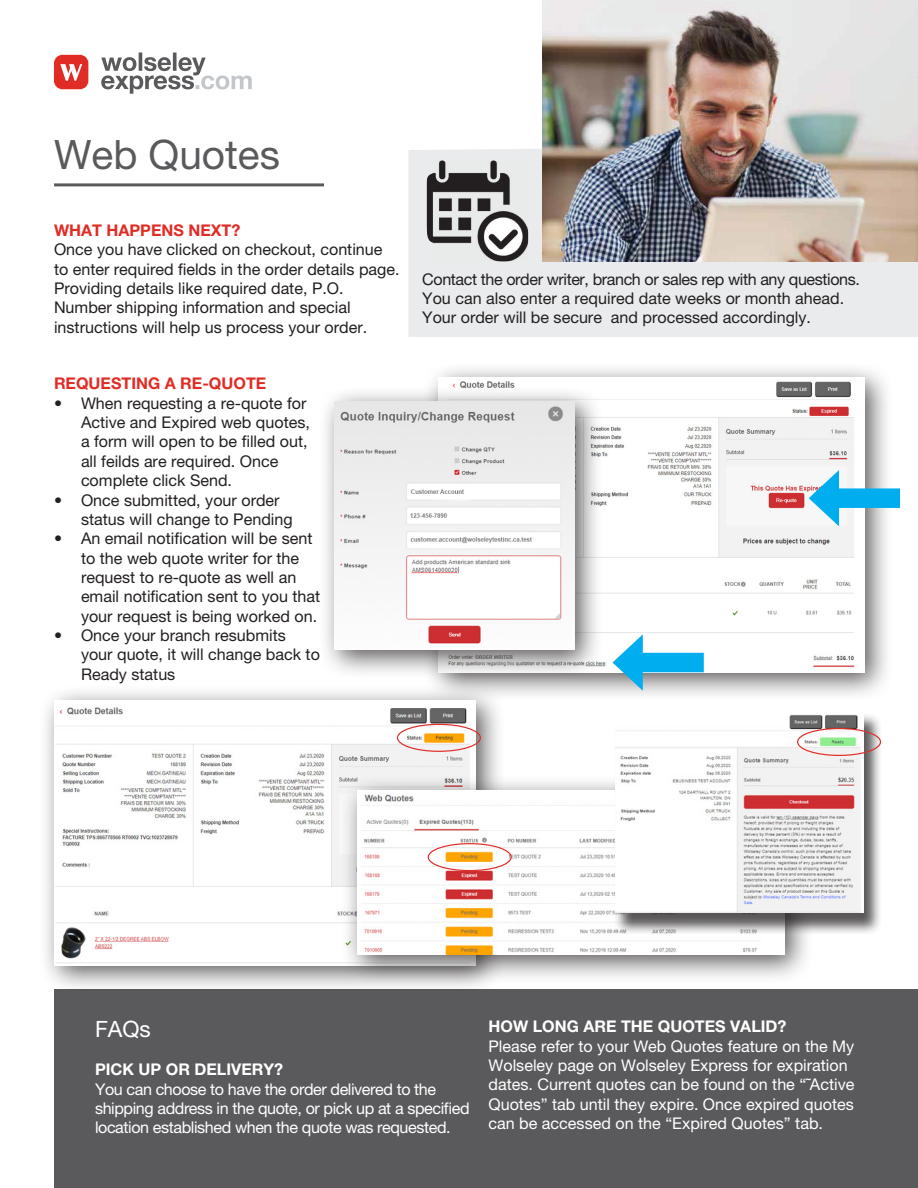
<style>
.page{position:relative;width:918px;height:1188px;background:#fff}
.page>*{position:absolute;margin:0;border:0;box-sizing:border-box;transform-origin:0 0}
.t1{font:40.5px "Helvetica Neue LT Pro";color:#5a5a5d}
.t2{font:22.5px "Helvetica Neue LT Pro";color:#fff}
.t3{font:16.2px/19.4px "Helvetica Neue LT Pro";color:#231f20}
.t4{font:16.2px/19.4px "Helvetica Neue LT Pro";color:#fff}
.t5{font:16.2px/19.4px "Helvetica Neue LT Pro";letter-spacing:-.025em;color:#fff}
.t6{font:16.2px "Helvetica Neue LT Pro";letter-spacing:-.025em;color:#231f20}
.t7{font:700 16.2px "Helvetica Neue LT Pro";color:#e12c26}
.t8{font:700 16.2px "Helvetica Neue LT Pro";color:#fff}
.s1{font-weight:700}
</style>
<div class="page">
<hr style="left:139px;top:53px;width:3px;height:18px;background:#5a5a5d">
<svg style="left:173px;top:53px;width:4px;height:4px"></svg>
<svg style="left:101px;top:57px;width:151px;height:37px"></svg>
<div style="left:54px;top:55px;width:34px;height:34px;background:#e12c26;border-radius:8px"></div>
<svg style="left:60px;top:64px;width:22px;height:17px"></svg>
<hr style="left:54px;top:183px;width:270px;height:3px;background:#5a5a5d">
<div style="left:408px;top:149px;width:510px;height:188px;background:#e9ebec"></div>
<img style="left:427px;top:173px;width:6px;height:70px">
<img style="left:433px;top:160px;width:95px;height:101px">
<img style="left:542px;top:0;width:376px;height:261px">
<div style="left:423px;top:361px;width:471px;height:341px;background:#231f20;opacity:.75"></div>
<img style="left:439px;top:377px;width:426px;height:296px">
<div style="left:318px;top:385px;width:286px;height:295px;background:#231f20;opacity:.75"></div>
<img style="left:334px;top:401px;width:240px;height:249px">
<div style="left:54px;top:989px;width:864px;height:199px;background:#5a5a5d"></div>
<div style="left:39px;top:684px;width:466px;height:310px;background:#231f20;opacity:.75"></div>
<img style="left:54px;top:700px;width:422px;height:265px">
<div style="left:341px;top:775px;width:473px;height:209px;background:#231f20;opacity:.75"></div>
<img style="left:357px;top:791px;width:427px;height:164px">
<div style="left:828px;top:488px;width:72px;height:20px;background:#00aeef"></div>
<svg style="left:809px;top:470px;width:30px;height:56px"></svg>
<div style="left:631px;top:653px;width:73px;height:19px;background:#00aeef"></div>
<svg style="left:613px;top:634px;width:30px;height:57px"></svg>
<div style="left:397px;top:724px;width:84px;height:28px;border:1px solid #e12c26;border-radius:50%"></div>
<div style="left:428px;top:843px;width:84px;height:28px;border:1px solid #e12c26;border-radius:50%"></div>
<div style="left:614px;top:712px;width:268px;height:224px;background:#231f20;opacity:.75"></div>
<img style="left:616px;top:712px;width:248px;height:201px">
<div style="left:797px;top:728px;width:84px;height:28px;border:1px solid #e12c26;border-radius:50%"></div>
<p class="t1" style="left:54px;top:130px;width:227px">Web Quotes</p>
<p class="t7" style="left:54px;top:220px;width:188px">WHAT HAPPENS NEXT?</p>
<p class="t3" style="left:54px;top:240px;width:347px">Once you have clicked on checkout, continue to enter required fields in the order details page.</p>
<p class="t3" style="left:54px;top:278px;width:315px">Providing details like required date, P.O.<br>Number shipping information and special instructions will help us process your order.</p>
<p class="t7" style="left:54px;top:374px;width:214px">REQUESTING A RE-QUOTE</p>
<p class="t3" style="left:81px;top:393px;width:231px;text-indent:-27px">• When requesting a re-quote for<br>Active and Expired web quotes, a form will open to be fi lled out, all feilds are required. Once complete click Send.</p>
<p class="t3" style="left:81px;top:490px;width:213px;text-indent:-27px">• Once submitted, your order status will change to Pending</p>
<p class="t3" style="left:81px;top:529px;width:241px;text-indent:-27px">• An email notification will be sent to the web quote writer for the request to re-quote as well an email notification sent to you that your request is being worked on.</p>
<p class="t3" style="left:81px;top:625px;width:240px;text-indent:-27px">• Once your branch resubmits your quote, it will change back to<br>Ready status</p>
<p class="t6" style="left:422px;top:269px;width:439px">Contact the order writer, branch or sales rep with any questions.</p>
<p class="t3" style="left:422px;top:288px;width:424px">You can also enter a required date weeks or month ahead.<br>Your order will be secure and processed accordingly.</p>
<p class="t2" style="left:95px;top:1015px;width:57px">FAQs</p>
<p class="t5" style="left:95px;top:1060px;width:376px"><span class="s1">PICK UP OR DELIVERY?<br></span>You can choose to have the order delivered to the shipping address in the quote, or pick up at a specified location established when the quote was requested.</p>
<p class="t8" style="left:489px;top:1016px;width:300px">HOW LONG ARE THE QUOTES VALID?</p>
<p class="t4" style="left:489px;top:1036px;width:367px">Please refer to your Web Quotes feature on the My Wolseley page on Wolseley Express for expiration dates. Current quotes can be found on the “˜Active Quotes” tab until they expire. Once expired quotes can be accessed on the “Expired Quotes” tab.</p>
</div>
